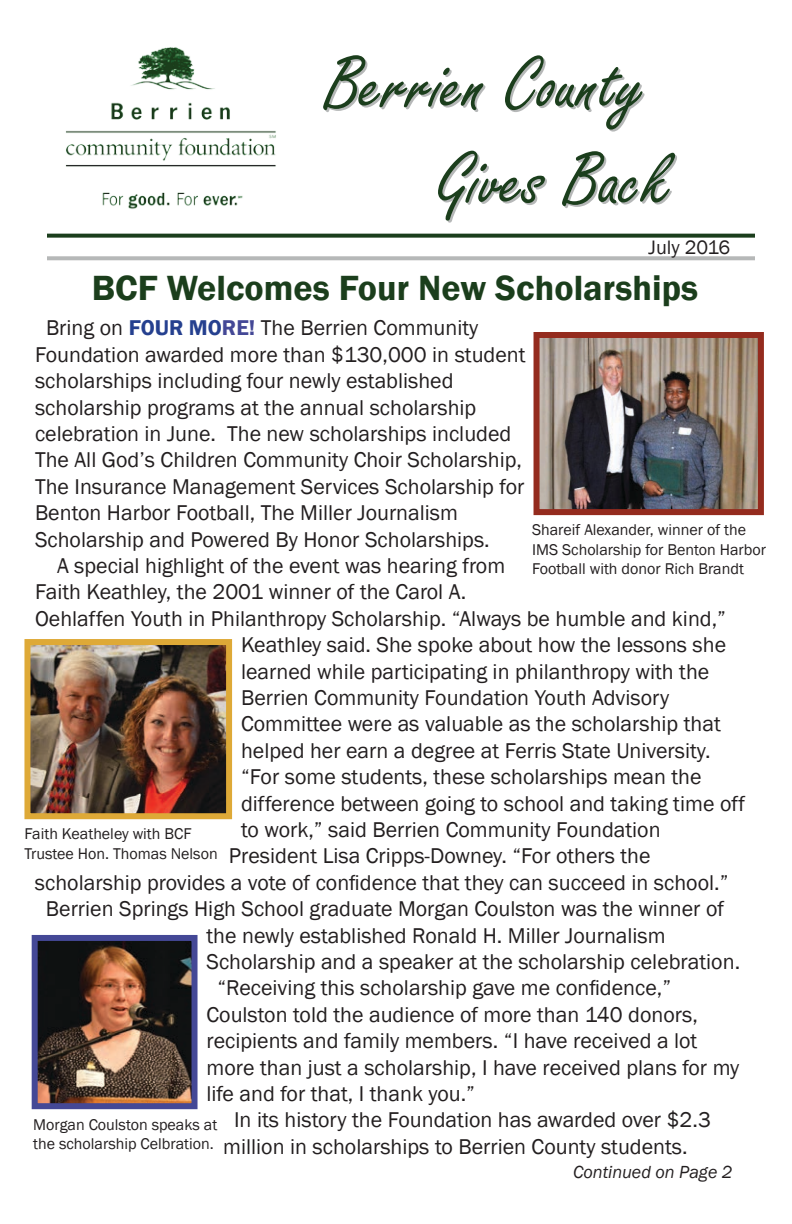
<style>
.page{position:relative;width:792px;height:1224px;background:#fff}
.page>*{position:absolute;margin:0;border:0;box-sizing:border-box;transform-origin:0 0}
.t1{font:80px/96px "Freestyle Script";color:#1b3e1c}
.t2{font:600 36px "Franklin Gothic";color:#1b3e1c}
.t3{font:22px/26.4px "Franklin Gothic";color:#231f20}
.t4{font:20px "Franklin Gothic";color:#231f20}
.t5{font:italic 18px "Franklin Gothic";color:#231f20}
.t6{font:16px/19.2px "Franklin Gothic";color:#231f20}
.s1{font-weight:600;color:#25408f}
.s2{font-weight:600;color:#444896}
</style>
<div class="page">
<img style="left:65px;top:47px;width:211px;height:162px">
<svg style="left:47px;top:234px;width:708px;height:4px;background:#2f4f30"></svg>
<svg style="left:47px;top:256px;width:708px;height:4px;background:#bbbdbd"></svg>
<img style="left:31px;top:646px;width:194px;height:166px">
<div style="left:24px;top:639px;width:208px;height:180px;border:6px solid #dea937"></div>
<img style="left:541px;top:339px;width:216px;height:169px">
<div style="left:534px;top:332px;width:230px;height:183px;border:6px solid #942b1e"></div>
<img style="left:39px;top:942px;width:152px;height:160px">
<div style="left:32px;top:935px;width:166px;height:174px;border:6px solid #444896"></div>
<h1 class="t1" style="left:438px;top:40px;width:235px;text-indent:-112px">Berrien County<br>Gives Back</h1>
<p class="t4" style="left:649px;top:235px;width:83px">July 2016</p>
<h2 class="t2" style="left:92px;top:265px;width:608px">BCF Welcomes Four New Scholarships</h2>
<p class="t3" style="left:35px;top:315px;width:492px;text-indent:11px">Bring on <span class="s1">FOUR MO</span><span class="s2">RE!</span> The Berrien Community Foundation awarded more than $130,000 in student scholarships including four newly established scholarship programs at the annual scholarship celebration in June. The new scholarships included The All God’s Children Community Choir Scholarship, The Insurance Management Services Scholarship for Benton Harbor Football, The Miller Journalism Scholarship and Powered By Honor Scholarships.</p>
<p class="t3" style="left:57px;top:553px;width:450px">A special highlight of the event was hearing from</p>
<p class="t3" style="left:35px;top:579px;width:433px">Faith Keathley, the 2001 winner of the Carol A.</p>
<p class="t3" style="left:35px;top:606px;width:693px">Oehlaffen Youth in Philanthropy Scholarship. “Always be humble and kind,”</p>
<p class="t3" style="left:241px;top:632px;width:487px">Keathley said. She spoke about how the lessons she</p>
<p class="t3" style="left:241px;top:659px;width:470px">learned while participating in philanthropy with the</p>
<p class="t3" style="left:241px;top:685px;width:430px">Berrien Community Foundation Youth Advisory</p>
<p class="t3" style="left:241px;top:711px;width:481px">Committee were as valuable as the scholarship that</p>
<p class="t3" style="left:241px;top:738px;width:471px">helped her earn a degree at Ferris State University.</p>
<p class="t3" style="left:241px;top:764px;width:462px">“For some students, these scholarships mean the</p>
<p class="t3" style="left:241px;top:791px;width:506px">difference between going to school and taking time off</p>
<p class="t3" style="left:241px;top:817px;width:421px">to work,” said Berrien Community Foundation</p>
<p class="t3" style="left:229px;top:843px;width:423px">President Lisa Cripps-Downey. “For others the</p>
<p class="t3" style="left:35px;top:870px;width:695px">scholarship provides a vote of confidence that they can succeed in school.”</p>
<p class="t3" style="left:46px;top:896px;width:680px">Berrien Springs High School graduate Morgan Coulston was the winner of</p>
<p class="t3" style="left:206px;top:923px;width:461px">the newly established Ronald H. Miller Journalism</p>
<p class="t3" style="left:206px;top:949px;width:535px">Scholarship and a speaker at the scholarship celebration.</p>
<p class="t3" style="left:217px;top:975px;width:455px">“Receiving this scholarship gave me confidence,”</p>
<p class="t3" style="left:206px;top:1002px;width:493px">Coulston told the audience of more than 140 donors,</p>
<p class="t3" style="left:206px;top:1028px;width:492px">recipients and family members. “I have received a lot</p>
<p class="t3" style="left:206px;top:1055px;width:534px">more than just a scholarship, I have received plans for my</p>
<p class="t3" style="left:206px;top:1081px;width:270px">life and for that, I thank you.”</p>
<p class="t3" style="left:234px;top:1107px;width:478px">In its history the Foundation has awarded over $2.3</p>
<p class="t3" style="left:223px;top:1134px;width:466px">million in scholarships to Berrien County students.</p>
<p class="t6" style="left:532px;top:521px;width:235px">Shareif Alexander, winner of the<br>IMS Scholarship for Benton Harbor<br>Football with donor Rich Brandt</p>
<p class="t6" style="left:24px;top:825px;width:195px">Faith Keatheley with BCF<br>Trustee Hon. Thomas Nelson</p>
<p class="t6" style="left:33px;top:1115px;width:186px">Morgan Coulston speaks at the scholarship Celbration.</p>
<p class="t5" style="left:573px;top:1160px;width:161px">Continued on Page 2</p>
</div>
